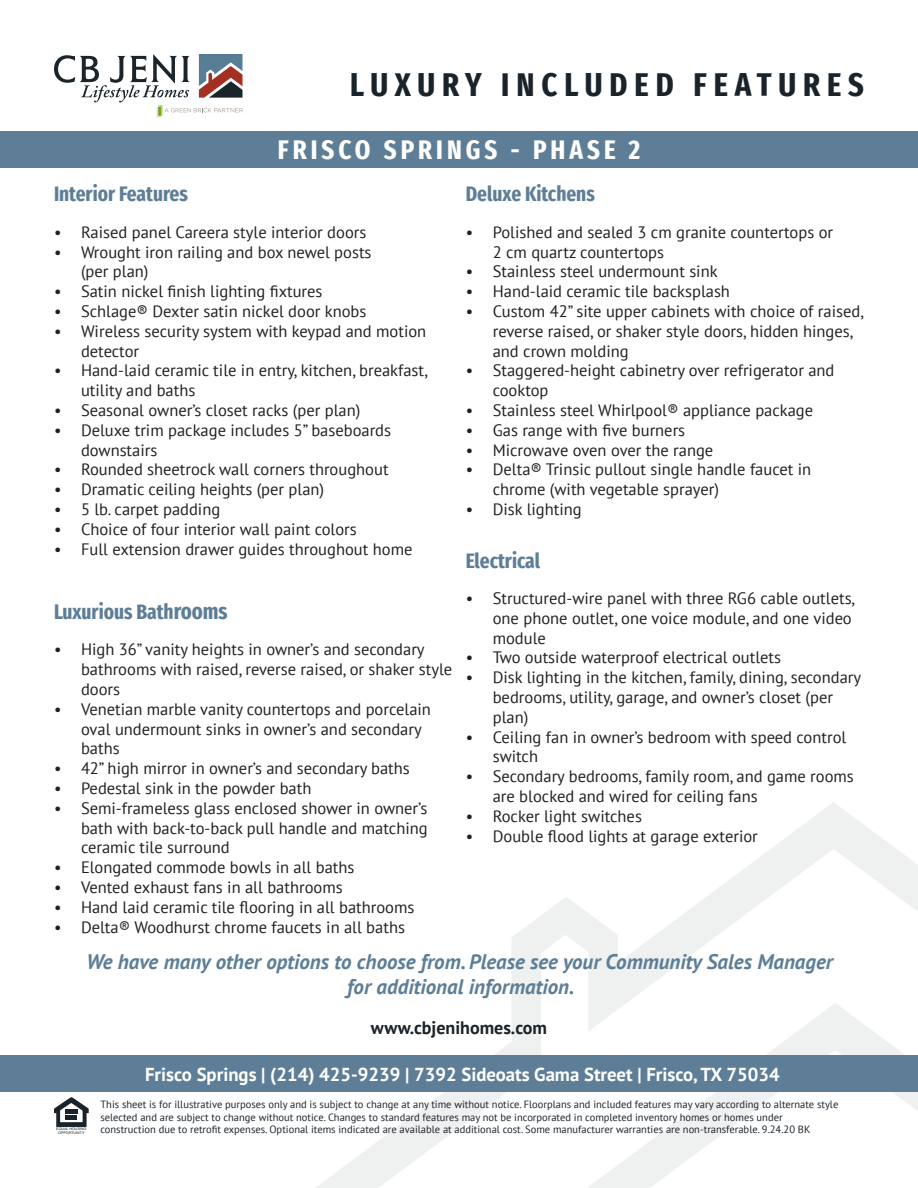
<style>
.page{position:relative;width:918px;height:1188px;background:#fff}
.page>*{position:absolute;margin:0;border:0;box-sizing:border-box;transform-origin:0 0}
.t1{font:700 extra-condensed 33px "Fira Sans";letter-spacing:.21em;color:#1a232a}
.t2{font:700 extra-condensed 27px "Fira Sans";letter-spacing:.15em;color:#fff}
.t3{font:italic 700 21px/25.2px "PT Sans";color:#5d7e96;text-align:center}
.t4{font:700 extra-condensed 21px "Fira Sans";color:#5d7e96}
.t5{font:700 18.75px "PT Sans";color:#fff}
.t6{font:700 18px "PT Sans";color:#1a232a}
.t7{font:16.5px/19.8px "PT Sans";color:#231f20}
.t8{font:10.5px/12.6px "PT Sans";color:#1a232a}
.t9{font:3.45px/3.4px "Helvetica";color:#1a232a;text-align:center;scale:1.04 1}
.s1{font-size:22.5px}
</style>
<div class="page">
<div style="left:0;top:132px;width:918px;height:36px;background:#5d7e96"></div>
<svg style="left:315px;top:802px;width:603px;height:386px"></svg>
<svg style="left:587px;top:1003px;width:331px;height:185px"></svg>
<svg style="left:54px;top:1097px;width:35px;height:30px"></svg>
<hr style="left:65px;top:1110px;width:12px;height:4px;background:#1a232a">
<div style="left:66px;top:1115px;width:11px;height:5px;background:#1a232a"></div>
<svg style="left:54px;top:54px;width:189px;height:63px"></svg>
<div style="left:0;top:1056px;width:918px;height:36px;background:#5d7e96"></div>
<p class="t1" style="left:350px;top:57px;width:515px">LUXURY INCLUDED FEATURES</p>
<p class="t2" style="left:278px;top:127px;width:364px">FRISCO SPRINGS - PHASE 2</p>
<p class="t4" style="left:54px;top:177px;width:135px">Interior Features</p>
<p class="t7" style="left:54px;top:222px;width:314px">• Raised panel Careera style interior doors</p>
<p class="t7" style="left:81px;top:242px;width:292px;text-indent:-27px">• Wrought iron railing and box newel posts (per plan)</p>
<p class="t7" style="left:54px;top:281px;width:270px">• Satin nickel finish lighting fixtures</p>
<p class="t7" style="left:54px;top:301px;width:314px">• Schlage® Dexter satin nickel door knobs</p>
<p class="t7" style="left:81px;top:321px;width:347px;text-indent:-27px">• Wireless security system with keypad and motion detector</p>
<p class="t7" style="left:81px;top:360px;width:349px;text-indent:-27px">• Hand-laid ceramic tile in entry, kitchen, breakfast, utility and baths</p>
<p class="t7" style="left:54px;top:400px;width:308px">• Seasonal owner’s closet racks (per plan)</p>
<p class="t7" style="left:81px;top:420px;width:312px;text-indent:-27px">• Deluxe trim package includes 5” baseboards downstairs</p>
<p class="t7" style="left:54px;top:459px;width:336px">• Rounded sheetrock wall corners throughout</p>
<p class="t7" style="left:54px;top:479px;width:272px">• Dramatic ceiling heights (per plan)</p>
<p class="t7" style="left:54px;top:499px;width:168px">• 5 lb. carpet padding</p>
<p class="t7" style="left:54px;top:519px;width:304px">• Choice of four interior wall paint colors</p>
<p class="t7" style="left:54px;top:539px;width:360px">• Full extension drawer guides throughout home</p>
<p class="t4" style="left:54px;top:594px;width:175px">Luxurious Bath<span class="s1">rooms</span></p>
<p class="t7" style="left:81px;top:639px;width:373px;text-indent:-27px">• High 36” vanity heights in owner’s and secondary bathrooms with raised, reverse raised, or shaker style doors</p>
<p class="t7" style="left:81px;top:699px;width:352px;text-indent:-27px">• Venetian marble vanity countertops and porcelain oval undermount sinks in owner’s and secondary baths</p>
<p class="t7" style="left:54px;top:758px;width:357px">• 42” high mirror in owner’s and secondary baths</p>
<p class="t7" style="left:54px;top:778px;width:259px">• Pedestal sink in the powder bath</p>
<p class="t7" style="left:81px;top:798px;width:348px;text-align:justify;text-indent:-27px">• Semi-frameless glass enclosed shower in owner’s bath with back-to-back pull handle and matching ceramic tile surround</p>
<p class="t7" style="left:54px;top:857px;width:302px">• Elongated commode bowls in all baths</p>
<p class="t7" style="left:54px;top:877px;width:290px">• Vented exhaust fans in all bathrooms</p>
<p class="t7" style="left:54px;top:897px;width:362px">• Hand laid ceramic tile flooring in all bathrooms</p>
<p class="t7" style="left:54px;top:916px;width:352px">• Delta® Woodhurst chrome faucets in all baths</p>
<p class="t4" style="left:466px;top:177px;width:131px">Deluxe Kitchens</p>
<p class="t7" style="left:493px;top:222px;width:342px;text-indent:-27px">• Polished and sealed 3 cm granite countertops or<br>2 cm quartz countertops</p>
<p class="t7" style="left:466px;top:261px;width:253px">• Stainless steel undermount sink</p>
<p class="t7" style="left:466px;top:281px;width:266px">• Hand-laid ceramic tile backsplash</p>
<p class="t7" style="left:493px;top:301px;width:373px;text-indent:-27px">• Custom 42” site upper cabinets with choice of raised, reverse raised, or shaker style doors, hidden hinges, and crown molding</p>
<p class="t7" style="left:493px;top:360px;width:343px;text-indent:-27px">• Staggered-height cabinetry over refrigerator and cooktop</p>
<p class="t7" style="left:466px;top:400px;width:349px">• Stainless steel Whirlpool® appliance package</p>
<p class="t7" style="left:466px;top:420px;width:221px">• Gas range with five burners</p>
<p class="t7" style="left:466px;top:440px;width:249px">• Microwave oven over the range</p>
<p class="t7" style="left:493px;top:459px;width:320px;text-indent:-27px">• Delta® Trinsic pullout single handle faucet in chrome (with vegetable sprayer)</p>
<p class="t7" style="left:466px;top:499px;width:118px">• Disk lighting</p>
<p class="t4" style="left:466px;top:543px;width:76px">Electrical</p>
<p class="t7" style="left:493px;top:588px;width:364px;text-indent:-27px">• Structured-wire panel with three RG6 cable outlets, one phone outlet, one voice module, and one video module</p>
<p class="t7" style="left:466px;top:647px;width:317px">• Two outside waterproof electrical outlets</p>
<p class="t7" style="left:493px;top:667px;width:370px;text-indent:-27px">• Disk lighting in the kitchen, family, dining, secondary bedrooms, utility, garage, and owner’s closet (per plan)</p>
<p class="t7" style="left:493px;top:727px;width:355px;text-indent:-27px">• Ceiling fan in owner’s bedroom with speed control switch</p>
<p class="t7" style="left:493px;top:766px;width:363px;text-indent:-27px">• Secondary bedrooms, family room, and game rooms are blocked and wired for ceiling fans</p>
<p class="t7" style="left:466px;top:806px;width:178px">• Rocker light switches</p>
<p class="t7" style="left:466px;top:826px;width:294px">• Double flood lights at garage exterior</p>
<p class="t3" style="left:86px;top:949px;width:748px">We have many other options to choose from. Please see your Community Sales Manager for additional information.</p>
<p class="t6" style="left:371px;top:1016px;width:178px">www.cbjenihomes.com</p>
<p class="t9" style="left:56px;top:1127px;width:30px">EQUAL HOUSING<br>OPPORTUNITY</p>
<p class="t5" style="left:145px;top:1062px;width:636px">Frisco Springs | (214) 425-9239 | 7392 Sideoats Gama Street | Frisco, TX 75034</p>
<p class="t8" style="left:100px;top:1098px;width:739px">This sheet is for illustrative purposes only and is subject to change at any time without notice. Floorplans and included features may vary according to alternate style selected and are subject to change without notice. Changes to standard features may not be incorporated in completed inventory homes or homes under</p>
<p class="t8" style="left:100px;top:1123px;width:711px">construction due to retrofit expenses. Optional items indicated are available at additional cost. Some manufacturer warranties are non-transferable. 9.24.20 BK</p>
</div>
